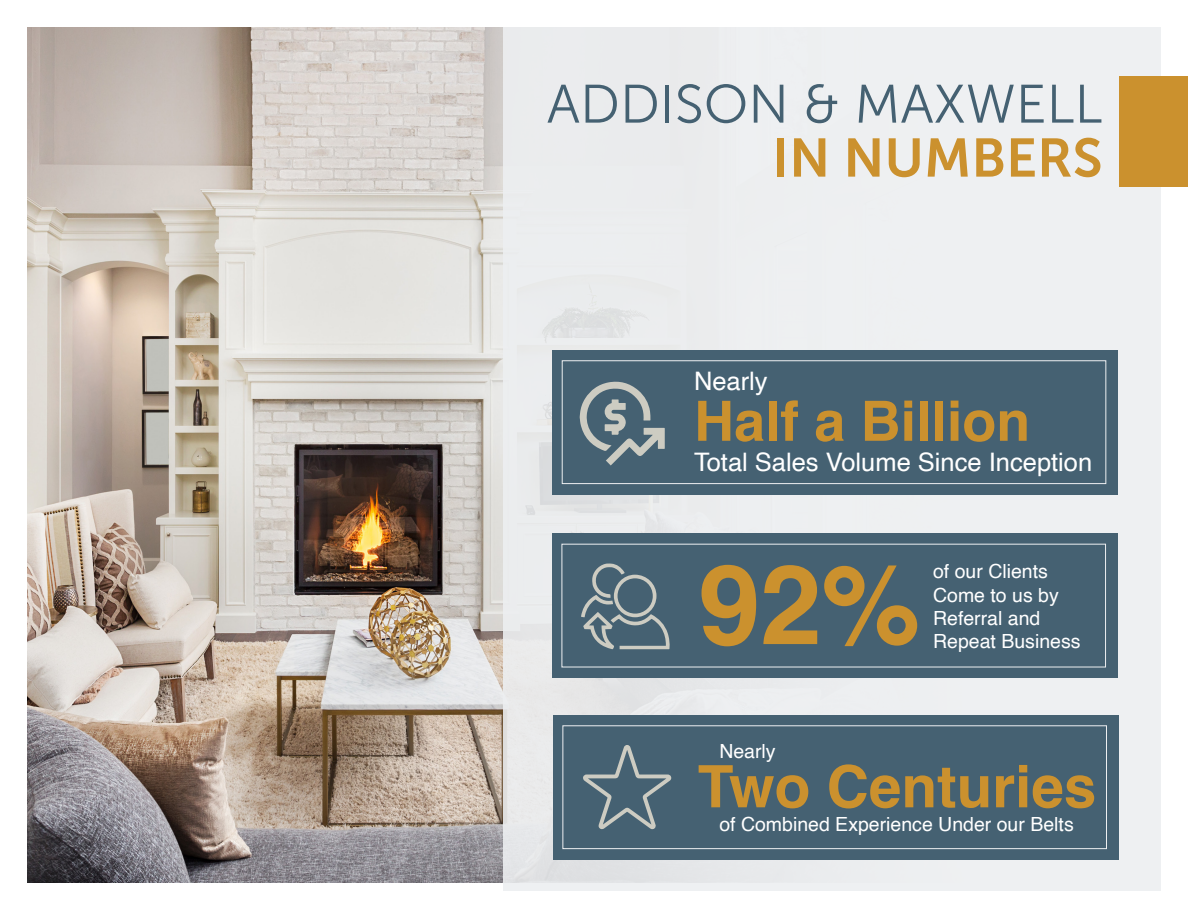
<style>
.page{position:relative;width:1188px;height:918px;background:#fff}
.page>*{position:absolute;margin:0;border:0;box-sizing:border-box;transform-origin:0 0}
.t1{font:700 111px "Helvetica";color:#cb912e}
.t2{font:700 58.5px "Helvetica";color:#cb912e}
.t3{font:700 55.5px "Helvetica";color:#cb912e}
.t4{font:54px "Museo Sans 300";color:#456172}
.t5{font:54px "Museo Sans 700";color:#cb912e}
.t6{font:25.5px "Helvetica";color:#fff}
.t7{font:19.5px/23.4px "Helvetica";color:#fff}
</style>
<div class="page">
<img style="left:27px;top:27px;width:476px;height:855px">
<div style="left:503px;top:27px;width:658px;height:864px;background:#edeff1"></div>
<div style="left:1119px;top:77px;width:69px;height:110px;background:#cb912e"></div>
<div style="left:552px;top:350px;width:566px;height:144px;background:#456172"></div>
<div style="left:562px;top:360px;width:544px;height:124px;border:1px solid #edeff1"></div>
<div style="left:552px;top:533px;width:566px;height:145px;background:#456172"></div>
<div style="left:562px;top:544px;width:544px;height:123px;border:1px solid #edeff1"></div>
<div style="left:553px;top:715px;width:566px;height:144px;background:#456172"></div>
<div style="left:562px;top:725px;width:545px;height:124px;border:1px solid #edeff1"></div>
<svg style="left:580px;top:381px;width:85px;height:84px"></svg>
<svg style="left:581px;top:563px;width:89px;height:86px"></svg>
<svg style="left:583px;top:745px;width:89px;height:85px"></svg>
<p class="t4" style="left:547px;top:75px;width:557px">ADDISON &amp; MAXWELL</p>
<p class="t5" style="left:773px;top:128px;width:332px">IN NUMBERS</p>
<p class="t6" style="left:694px;top:361px;width:75px">Nearly</p>
<p class="t3" style="left:694px;top:376px;width:338px">Half a Billion</p>
<p class="t6" style="left:694px;top:443px;width:400px">Total Sales Volume Since Inception</p>
<p class="t1" style="left:698px;top:515px;width:224px">92%</p>
<p class="t7" style="left:933px;top:560px;width:127px">of our Clients<br>Come to us by</p>
<p class="t7" style="left:933px;top:607px;width:109px">Referral and</p>
<p class="t7" style="left:933px;top:630px;width:149px">Repeat Business</p>
<p class="t7" style="left:719px;top:740px;width:58px">Nearly</p>
<p class="t2" style="left:698px;top:740px;width:400px">Two Centuries</p>
<p class="t7" style="left:719px;top:813px;width:356px">of Combined Experience Under our Belts</p>
</div>
